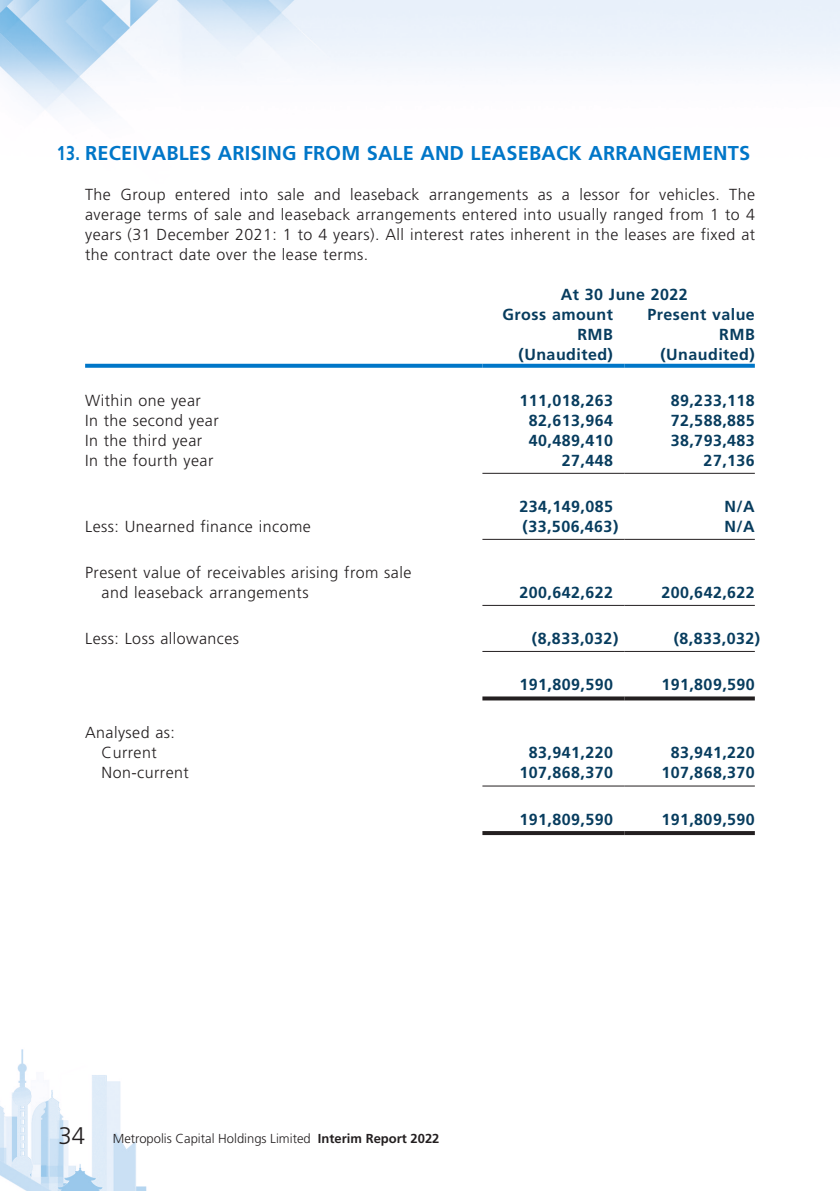
<style>
.page{position:relative;width:840px;height:1191px;background:#fff}
.page>*{position:absolute;margin:0;border:0;box-sizing:border-box;transform-origin:0 0}
.t1{font:700 20px "Frutiger LT Std";letter-spacing:.01em;color:#0076c8;scale:.8 1}
.t2{font:300 16px/20px "Frutiger LT Std";letter-spacing:.03em;color:#231f20;text-align:justify}
.t3{font:700 16px/20px "Frutiger LT Std";letter-spacing:.03em;color:#073c5e}
.t4{font:300 13px "Frutiger LT Std";color:#231f20}
.s1{font-size:24px}
.s2{font-weight:700}
</style>
<div class="page">
<img style="left:0;top:0;width:839px;height:1191px">
<svg style="left:85px;top:364px;width:397px;height:4px;background:#0f7ecb"></svg>
<svg style="left:482px;top:364px;width:142px;height:4px"></svg>
<svg style="left:624px;top:364px;width:130px;height:4px"></svg>
<hr style="left:482px;top:473px;width:142px;height:1px;background:#231f20">
<hr style="left:624px;top:473px;width:130px;height:1px;background:#231f20">
<hr style="left:482px;top:539px;width:142px;height:1px;background:#231f20">
<hr style="left:624px;top:539px;width:130px;height:1px;background:#231f20">
<hr style="left:482px;top:605px;width:142px;height:1px;background:#231f20">
<hr style="left:624px;top:605px;width:130px;height:1px;background:#231f20">
<hr style="left:482px;top:651px;width:142px;height:1px;background:#231f20">
<hr style="left:624px;top:651px;width:130px;height:1px;background:#231f20">
<svg style="left:482px;top:696px;width:142px;height:4px"></svg>
<svg style="left:624px;top:696px;width:130px;height:4px"></svg>
<hr style="left:482px;top:785px;width:142px;height:1px;background:#231f20">
<hr style="left:624px;top:785px;width:130px;height:1px;background:#231f20">
<svg style="left:482px;top:831px;width:142px;height:4px"></svg>
<svg style="left:624px;top:831px;width:130px;height:4px"></svg>
<p class="t1" style="left:57px;top:141px;width:868px">13. RECEIVABLES ARISING FROM SALE AND LEASEBACK ARRANGEMENTS</p>
<p class="t2" style="left:85px;top:184px;width:671px">The Group entered into sale and leaseback arrangements as a lessor for vehicles. The average terms of sale and leaseback arrangements entered into usually ranged from 1 to 4 years (31 December 2021: 1 to 4 years). All interest rates inherent in the leases are fixed at the contract date over the lease terms.</p>
<p class="t3" style="left:502px;top:284px;width:186px;text-indent:58px">At 30 June 2022<br>Gross amount</p>
<p class="t3" style="left:647px;top:304px;width:109px">Present value</p>
<p class="t3" style="left:577px;top:324px;width:37px">RMB</p>
<p class="t3" style="left:718px;top:324px;width:37px">RMB</p>
<p class="t3" style="left:518px;top:344px;width:96px">(Unaudited)</p>
<p class="t3" style="left:660px;top:344px;width:96px">(Unaudited)</p>
<p class="t2" style="left:85px;top:390px;width:117px">Within one year</p>
<p class="t3" style="left:519px;top:390px;width:95px">111,018,263</p>
<p class="t3" style="left:670px;top:390px;width:86px">89,233,118</p>
<p class="t2" style="left:85px;top:410px;width:135px">In the second year</p>
<p class="t3" style="left:528px;top:410px;width:86px">82,613,964</p>
<p class="t3" style="left:670px;top:410px;width:86px">72,588,885</p>
<p class="t2" style="left:85px;top:430px;width:118px">In the third year</p>
<p class="t3" style="left:528px;top:430px;width:86px">40,489,410</p>
<p class="t3" style="left:670px;top:430px;width:86px">38,793,483</p>
<p class="t2" style="left:85px;top:450px;width:130px">In the fourth year</p>
<p class="t3" style="left:561px;top:450px;width:53px">27,448</p>
<p class="t3" style="left:703px;top:450px;width:53px">27,136</p>
<p class="t3" style="left:519px;top:496px;width:95px">234,149,085</p>
<p class="t3" style="left:724px;top:496px;width:32px">N/A</p>
<p class="t2" style="left:85px;top:516px;width:227px">Less: Unearned finance income</p>
<p class="t3" style="left:522px;top:516px;width:97px">(33,506,463)</p>
<p class="t3" style="left:724px;top:516px;width:32px">N/A</p>
<p class="t2" style="left:101px;top:562px;width:311px;text-indent:-16px">Present value of receivables arising from sale and leaseback arrangements</p>
<p class="t3" style="left:519px;top:582px;width:95px">200,642,622</p>
<p class="t3" style="left:661px;top:582px;width:95px">200,642,622</p>
<p class="t2" style="left:85px;top:628px;width:155px">Less: Loss allowances</p>
<p class="t3" style="left:531px;top:628px;width:88px">(8,833,032)</p>
<p class="t3" style="left:673px;top:628px;width:88px">(8,833,032)</p>
<p class="t3" style="left:519px;top:674px;width:95px">191,809,590</p>
<p class="t3" style="left:661px;top:674px;width:95px">191,809,590</p>
<p class="t2" style="left:85px;top:723px;width:91px;text-align:center">Analysed as:<br>Current</p>
<p class="t3" style="left:528px;top:743px;width:86px">83,941,220</p>
<p class="t3" style="left:670px;top:743px;width:86px">83,941,220</p>
<p class="t2" style="left:101px;top:763px;width:89px">Non-current</p>
<p class="t3" style="left:519px;top:763px;width:95px">107,868,370</p>
<p class="t3" style="left:661px;top:763px;width:95px">107,868,370</p>
<p class="t3" style="left:519px;top:809px;width:95px">191,809,590</p>
<p class="t3" style="left:661px;top:809px;width:95px">191,809,590</p>
<p class="t4" style="left:58px;top:1131px;width:382px"><span class="s1">34</span> Metropolis Capital Holdings Limited <span class="s2">Interim Report 2022</span></p>
</div>
